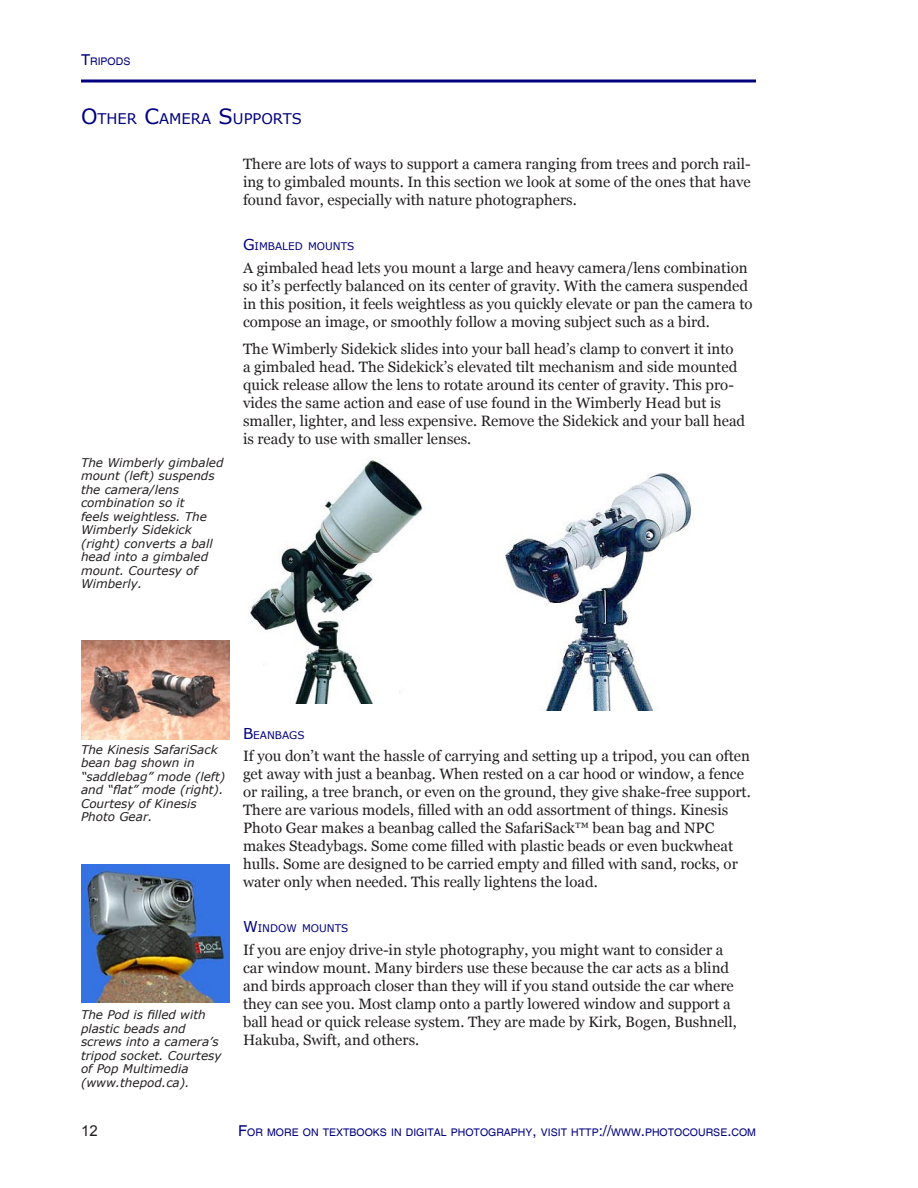
<style>
.page{position:relative;width:918px;height:1188px;background:#fff}
.page>*{position:absolute;margin:0;border:0;box-sizing:border-box;transform-origin:0 0}
.t1{font:15px/18px "Georgia";color:#231f20}
.t2{font:15px "Arial";color:#231f20}
.t3{font:14.7px "Verdana";color:#00007f}
.t4{font:italic 12px/13.5px "Verdana";color:#231f20}
.t5{font:10.5px "Helvetica";color:#00007f}
.t6{font:10.5px "Verdana";color:#00007f}
.s1{font-size:15px}
.s2{font-size:21px}
</style>
<div class="page">
<hr style="left:81px;top:80px;width:675px;height:2px;background:#00007f">
<img style="left:250px;top:458px;width:174px;height:245px">
<img style="left:505px;top:473px;width:189px;height:238px">
<img style="left:81px;top:641px;width:149px;height:99px">
<img style="left:81px;top:864px;width:149px;height:139px">
<p class="t5" style="left:81px;top:55px;width:51px"><span class="s1">T</span>RIPODS</p>
<p class="t3" style="left:81px;top:109px;width:222px"><span class="s2">O</span>THER <span class="s2">C</span>AMERA <span class="s2">S</span> UPPORTS</p>
<p class="t1" style="left:243px;top:155px;width:509px;text-align:justify">There are lots of ways to support a camera ranging from trees and porch rail&shy;ing to gimbaled mounts. In this section we look at some of the ones that have found favor, especially with nature photographers.</p>
<p class="t6" style="left:243px;top:240px;width:113px"><span class="s1">G</span>IMBALED MOUNTS</p>
<p class="t1" style="left:243px;top:259px;width:511px">A gimbaled head lets you mount a large and heavy camera/lens combination so it’s perfectly balanced on its center of gravity. With the camera suspended in this position, it feels weightless as you quickly elevate or pan the camera to compose an image, or smoothly follow a moving subject such as a bird.</p>
<p class="t1" style="left:243px;top:340px;width:504px">The Wimberly Sidekick slides into your ball head’s clamp to convert it into<br>a gimbaled head. The Sidekick’s elevated tilt mechanism and side mounted quick release allow the lens to rotate around its center of gravity. This pro&shy;vides the same action and ease of use found in the Wimberly Head but is smaller, lighter, and less expensive. Remove the Sidekick and your ball head is ready to use with smaller lenses.</p>
<p class="t4" style="left:81px;top:456px;width:144px">The Wimberly gimbaled mount (left) suspends the camera/lens combination so it<br>feels weightless. The<br>Wimberly Sidekick (right) converts a ball head into a gimbaled mount. Courtesy of<br>Wimberly.</p>
<p class="t4" style="left:81px;top:743px;width:146px">The Kinesis SafariSack bean bag shown in “saddlebag” mode (left) and “flat” mode (right).<br>Courtesy of Kinesis<br>Photo Gear.</p>
<p class="t4" style="left:81px;top:1008px;width:142px">The Pod is filled with plastic beads and screws into a camera’s tripod socket. Courtesy of Pop Multimedia (www.thepod.ca).</p>
<p class="t2" style="left:81px;top:1121px;width:9px">12</p>
<p class="t6" style="left:243px;top:728px;width:63px"><span class="s1">B</span> EANBAGS</p>
<p class="t1" style="left:243px;top:748px;width:509px">If you don’t want the hassle of carrying and setting up a tripod, you can often get away with just a beanbag. When rested on a car hood or window, a fence or railing, a tree branch, or even on the ground, they give shake-free support.<br>There are various models, filled with an odd assortment of things. Kinesis Photo Gear makes a beanbag called the SafariSack™ bean bag and NPC makes Steadybags. Some come filled with plastic beads or even buckwheat hulls. Some are designed to be carried empty and filled with sand, rocks, or water only when needed. This really lightens the load.</p>
<p class="t6" style="left:243px;top:922px;width:107px"><span class="s1">W</span>INDOW MOUNTS</p>
<p class="t1" style="left:243px;top:941px;width:495px">If you are enjoy drive-in style photography, you might want to consider a car window mount. Many birders use these because the car acts as a blind and birds approach closer than they will if you stand outside the car where they can see you. Most clamp onto a partly lowered window and support a ball head or quick release system. They are made by Kirk, Bogen, Bushnell, Hakuba, Swift, and others.</p>
<p class="t5" style="left:238px;top:1126px;width:519px"><span class="s1">F</span>OR MORE ON TEXTBOOKS IN DIGITAL PHOTOGRAPHY<span class="s1">,</span> VISIT HTTP<span class="s1">://</span>WWW<span class="s1">.</span>PHOTOCOURSE<span class="s1">.</span>COM</p>
</div>
